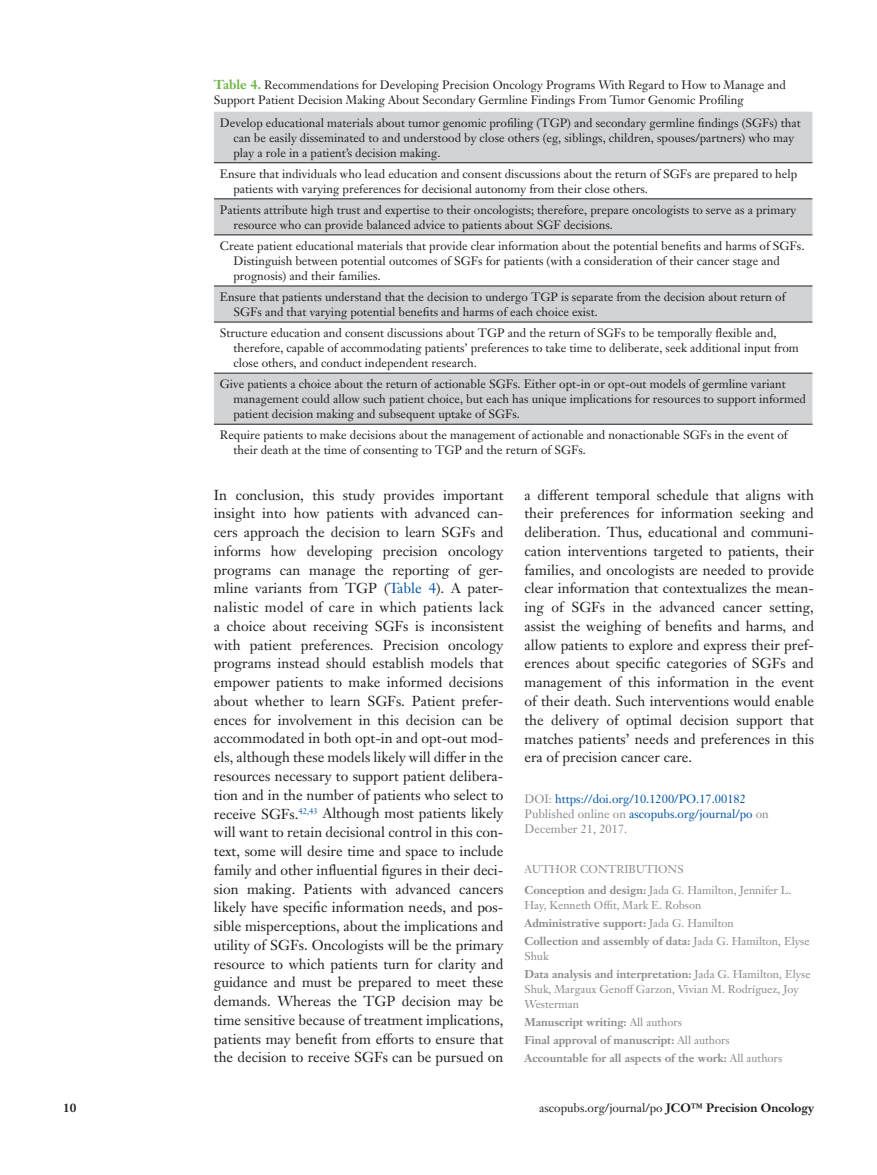
<style>
.page{position:relative;width:877px;height:1175px;background:#fff}
.page>*{position:absolute;margin:0;border:0;box-sizing:border-box;transform-origin:0 0}
.t1{font:14.25px/18.8px "Janson Text LT Pro";color:#231f20;text-align:justify}
.t2{font:12px/15px "Janson Text LT Pro";color:#231f20}
.t3{font:12px/15px "Janson Text LT Pro";color:#0054a6}
.t4{font:700 12px "Janson Text LT Pro";color:#231f20}
.t5{font:11.25px/18px "Janson Text LT Pro";color:#8a8a8e}
.t6{font:700 11.25px/18px "Janson Text LT Pro";color:#8a8a8e}
.s1{font-weight:700;font-size:12.75px;color:#6ab342}
.s2{color:#0054a6}
.s3{color:#8a8a8e}
.s4{font-weight:700}
.s5{font-weight:400}
</style>
<div class="page">
<svg style="left:214px;top:112px;width:598px;height:312px;fill:#d1d3d4"></svg>
<hr style="left:214px;top:162px;width:598px;height:1px;background:#231f20">
<hr style="left:214px;top:198px;width:598px;height:1px;background:#231f20">
<hr style="left:214px;top:234px;width:598px;height:1px;background:#231f20">
<hr style="left:214px;top:285px;width:598px;height:1px;background:#231f20">
<hr style="left:214px;top:322px;width:598px;height:1px;background:#231f20">
<hr style="left:214px;top:373px;width:598px;height:1px;background:#231f20">
<hr style="left:214px;top:424px;width:598px;height:1px;background:#231f20">
<p class="t2" style="left:214px;top:77px;width:573px"><span class="s1">Table 4.</span> Recommendations for Developing Precision Oncology Programs With Regard to How to Manage and<br>Support Patient Decision Making About Secondary Germline Findings From Tumor Genomic Profiling</p>
<p class="t2" style="left:233px;top:115px;width:569px;text-indent:-14px">Develop educational materials about tumor genomic profiling (TGP) and secondary germline findings (SGFs) that can be easily disseminated to and understood by close others (eg, siblings, children, spouses/partners) who may play a role in a patient’s decision making.</p>
<p class="t2" style="left:233px;top:166px;width:565px;text-indent:-14px">Ensure that individuals who lead education and consent discussions about the return of SGFs are prepared to help patients with varying preferences for decisional autonomy from their close others.</p>
<p class="t2" style="left:233px;top:202px;width:564px;text-indent:-14px">Patients attribute high trust and expertise to their oncologists; therefore, prepare oncologists to serve as a primary resource who can provide balanced advice to patients about SGF decisions.</p>
<p class="t2" style="left:233px;top:238px;width:573px;text-indent:-14px">Create patient educational materials that provide clear information about the potential benefits and harms of SGFs.<br>Distinguish between potential outcomes of SGFs for patients (with a consideration of their cancer stage and prognosis) and their families.</p>
<p class="t2" style="left:233px;top:289px;width:553px;text-indent:-14px">Ensure that patients understand that the decision to undergo TGP is separate from the decision about return of<br>SGFs and that varying potential benefits and harms of each choice exist.</p>
<p class="t2" style="left:233px;top:325px;width:567px;text-indent:-14px">Structure education and consent discussions about TGP and the return of SGFs to be temporally flexible and, therefore, capable of accommodating patients’ preferences to take time to deliberate, seek additional input from close others, and conduct independent research.</p>
<p class="t2" style="left:233px;top:376px;width:574px;text-indent:-14px">Give patients a choice about the return of actionable SGFs. Either opt-in or opt-out models of germline variant management could allow such patient choice, but each has unique implications for resources to support informed patient decision making and subsequent uptake of SGFs.</p>
<p class="t2" style="left:233px;top:427px;width:556px;text-indent:-14px">Require patients to make decisions about the management of actionable and nonactionable SGFs in the event of their death at the time of consenting to TGP and the return of SGFs.</p>
<p class="t1" style="left:214px;top:485px;width:291px">In conclusion, this study provides important insight into how patients with advanced can&shy;cers approach the decision to learn SGFs and informs how developing precision oncology programs can manage the reporting of ger&shy;mline variants from TGP (<span class="s2">Table 4</span>). A pater&shy;nalistic model of care in which patients lack a choice about receiving SGFs is inconsistent with patient preferences. Precision oncology programs instead should establish models that empower patients to make informed decisions about whether to learn SGFs. Patient prefer&shy;ences for involvement in this decision can be accommodated in both opt-in and opt-out mod&shy;els, although these models likely will differ in the resources necessary to support patient delibera&shy;tion and in the number of patients who select to receive SGFs.<sup>42,43</sup> Although most patients likely will want to retain decisional control in this con&shy;text, some will desire time and space to include family and other influential figures in their deci&shy;sion making. Patients with advanced cancers likely have specific information needs, and pos&shy;sible misperceptions, about the implications and utility of SGFs. Oncologists will be the primary resource to which patients turn for clarity and guidance and must be prepared to meet these demands. Whereas the TGP decision may be time sensitive because of treatment implications, patients may benefit from efforts to ensure that the decision to receive SGFs can be pursued on</p>
<p class="t1" style="left:524px;top:485px;width:291px">a different temporal schedule that aligns with their preferences for information seeking and deliberation. Thus, educational and communi&shy;cation interventions targeted to patients, their families, and oncologists are needed to provide clear information that contextualizes the mean&shy;ing of SGFs in the advanced cancer setting, assist the weighing of benefits and harms, and allow patients to explore and express their pref&shy;erences about specific categories of SGFs and management of this information in the event of their death. Such interventions would enable the delivery of optimal decision support that matches patients’ needs and preferences in this era of precision cancer care.</p>
<p class="t3" style="left:524px;top:791px;width:246px"><span class="s3">DOI:</span> https://doi.org/10.1200/PO.17.00182<br><span class="s3">Published online on</span> ascopubs.org/journal/po <span class="s3">on<br>December 21, 2017.</span></p>
<p class="t5" style="left:524px;top:858px;width:268px;line-height:21px">AUTHOR CONTRIBUTIONS<br><span class="s4">Conception and design:</span> Jada G. Hamilton, Jennifer L.</p>
<p class="t5" style="left:524px;top:896px;width:287px">Hay, Kenneth Offit, Mark E. Robson<br><span class="s4">Administrative support:</span> Jada G. Hamilton<br><span class="s4">Collection and assembly of data:</span> Jada G. Hamilton, Elyse</p>
<p class="t6" style="left:524px;top:947px;width:288px"><span class="s5">Shuk<br></span>Data analysis and interpretation: <span class="s5">Jada G. Hamilton, Elyse</span></p>
<p class="t5" style="left:524px;top:981px;width:276px;line-height:15px">Shuk, Margaux Genoff Garzon, Vivian M. Rodríguez, Joy<br>Westerman</p>
<p class="t6" style="left:524px;top:1013px;width:259px">Manuscript writing: <span class="s5">All authors<br></span>Final approval of manuscript: <span class="s5">All authors<br></span>Accountable for all aspects of the work: <span class="s5">All authors</span></p>
<p class="t4" style="left:63px;top:1100px;width:15px">10</p>
<p class="t2" style="left:539px;top:1100px;width:277px">ascopubs.org/journal/po <span class="s4">JCO™ Precision Oncology</span></p>
</div>
